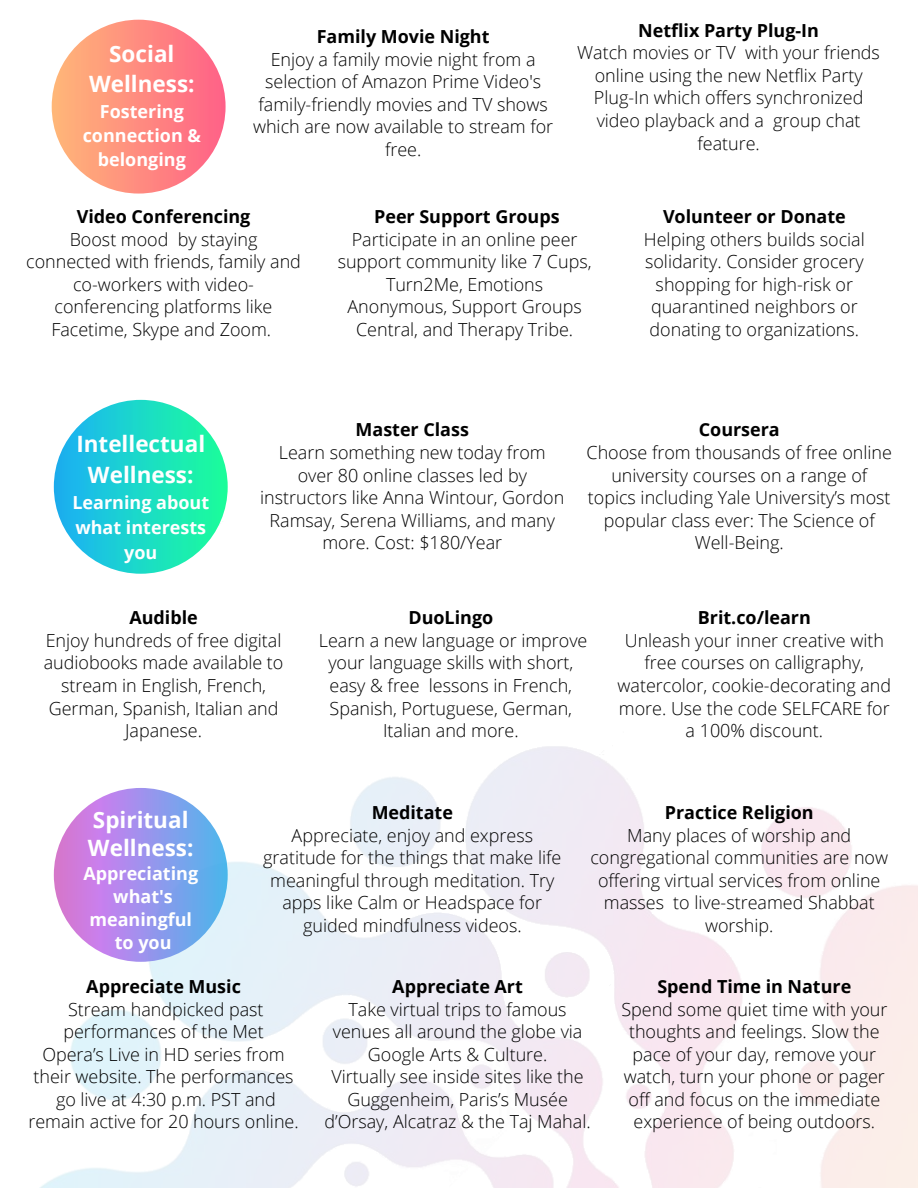
<style>
.page{position:relative;width:918px;height:1188px;background:#fff}
.page>*{position:absolute;margin:0;border:0;box-sizing:border-box;transform-origin:0 0}
.t1{font:700 22.5px/30.9px "Open Sans";color:#fff;text-align:center}
.t2{font:300 18px/22.5px "Open Sans";color:#000;text-align:center}
.t3{font:700 18px "Open Sans";color:#000}
.t4{font:700 18px/23px "Open Sans";color:#fff;text-align:center}
</style>
<div class="page">
<img style="left:54px;top:788px;width:174px;height:174px;border-radius:50%">
<img style="left:54px;top:400px;width:174px;height:174px;border-radius:50%">
<img style="left:52px;top:20px;width:174px;height:174px;border-radius:50%">
<p class="t1" style="left:89px;top:38px;width:107px;line-height:29.8px">Social<br>Wellness:</p>
<p class="t4" style="left:83px;top:99px;width:120px;line-height:23.9px">Fostering connection &amp; belonging</p>
<p class="t3" style="left:317px;top:24px;width:174px">Family Movie Night</p>
<p class="t2" style="left:253px;top:47px;width:302px">Enjoy a family movie night from a selection of Amazon Prime Video's family-friendly movies and TV shows which are now available to stream for free.</p>
<p class="t3" style="left:638px;top:17px;width:182px">Netflix Party Plug-In</p>
<p class="t2" style="left:577px;top:41px;width:304px">Watch movies or TV with your friends online using the new Netflix Party<br>Plug-In which offers synchronized video playback and a group chat feature.</p>
<p class="t3" style="left:77px;top:204px;width:175px">Video Conferencing</p>
<p class="t2" style="left:26px;top:227px;width:276px">Boost mood by staying connected with friends, family and co-workers with video&shy;conferencing platforms like<br>Facetime, Skype and Zoom.</p>
<p class="t3" style="left:374px;top:204px;width:187px">Peer Support Groups</p>
<p class="t2" style="left:338px;top:227px;width:255px">Participate in an online peer support community like 7 Cups,<br>Turn2Me, Emotions<br>Anonymous, Support Groups<br>Central, and Therapy Tribe.</p>
<p class="t3" style="left:663px;top:204px;width:184px">Volunteer or Donate</p>
<p class="t2" style="left:644px;top:227px;width:222px">Helping others builds social solidarity. Consider grocery shopping for high-risk or quarantined neighbors or donating to organizations.</p>
<p class="t1" style="left:76px;top:428px;width:130px">Intellectual<br>Wellness:</p>
<p class="t4" style="left:72px;top:490px;width:138px;line-height:24.9px">Learning about what interests you</p>
<p class="t3" style="left:356px;top:417px;width:115px">Master Class</p>
<p class="t2" style="left:260px;top:441px;width:306px">Learn something new today from over 80 online classes led by instructors like Anna Wintour, Gordon<br>Ramsay, Serena Williams, and many more. Cost: $180/Year</p>
<p class="t3" style="left:699px;top:417px;width:82px">Coursera</p>
<p class="t2" style="left:587px;top:441px;width:307px">Choose from thousands of free online university courses on a range of topics including Yale University’s most popular class ever: The Science of<br>Well-Being.</p>
<p class="t3" style="left:129px;top:605px;width:70px">Audible</p>
<p class="t2" style="left:44px;top:629px;width:241px">Enjoy hundreds of free digital audiobooks made available to stream in English, French,<br>German, Spanish, Italian and<br>Japanese.</p>
<p class="t3" style="left:408px;top:605px;width:86px">DuoLingo</p>
<p class="t2" style="left:319px;top:629px;width:270px">Learn a new language or improve your language skills with short, easy &amp; free lessons in French,<br>Spanish, Portuguese, German,<br>Italian and more.</p>
<p class="t3" style="left:698px;top:605px;width:115px">Brit.co/learn</p>
<p class="t2" style="left:618px;top:629px;width:275px">Unleash your inner creative with free courses on calligraphy, watercolor, cookie-decorating and more. Use the code SELFCARE for a 100% discount.</p>
<p class="t1" style="left:88px;top:804px;width:107px;line-height:29px;text-align:left">Spiritual<br>Wellness:</p>
<p class="t4" style="left:83px;top:862px;width:116px">Appreciating what's meaningful to you</p>
<p class="t3" style="left:372px;top:800px;width:83px">Meditate</p>
<p class="t2" style="left:263px;top:824px;width:300px">Appreciate, enjoy and express gratitude for the things that make life meaningful through meditation. Try apps like Calm or Headspace for guided mindfulness videos.</p>
<p class="t3" style="left:665px;top:800px;width:150px">Practice Religion</p>
<p class="t2" style="left:590px;top:824px;width:299px">Many places of worship and congregational communities are now offering virtual services from online masses to live-streamed Shabbat worship.</p>
<p class="t3" style="left:86px;top:974px;width:156px">Appreciate Music</p>
<p class="t2" style="left:28px;top:997px;width:272px">Stream handpicked past performances of the Met<br>Opera’s Live in HD series from their website. The performances go live at 4:30 p.m. PST and remain active for 20 hours online.</p>
<p class="t3" style="left:392px;top:974px;width:132px">Appreciate Art</p>
<p class="t2" style="left:325px;top:997px;width:268px">Take virtual trips to famous venues all around the globe via<br>Google Arts &amp; Culture.<br>Virtually see inside sites like the<br>Guggenheim, Paris’s Musée d’Orsay, Alcatraz &amp; the Taj Mahal.</p>
<p class="t3" style="left:657px;top:974px;width:195px">Spend Time in Nature</p>
<p class="t2" style="left:621px;top:997px;width:268px">Spend some quiet time with your thoughts and feelings. Slow the pace of your day, remove your watch, turn your phone or pager off and focus on the immediate experience of being outdoors.</p>
</div>
